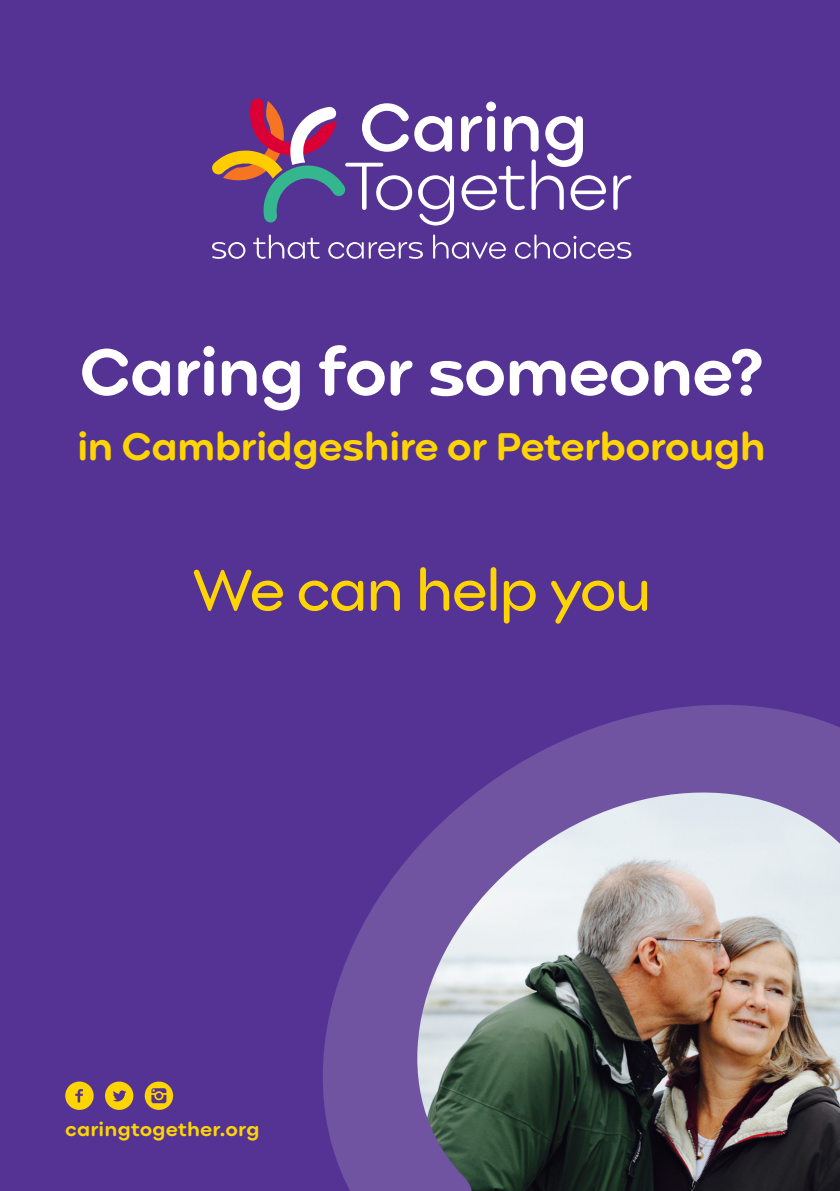
<style>
.page{position:relative;width:840px;height:1191px;background:#fff}
.page>*{position:absolute;margin:0;border:0;box-sizing:border-box;transform-origin:0 0}
.t1{font:700 68px "Point Soft";letter-spacing:-.025em;color:#fff}
.t2{font:60px "Point Soft";letter-spacing:-.04em;color:#fed503}
.t3{font:700 40px "Point Soft";letter-spacing:-.02em;color:#fed503}
.t4{font:700 20px "Point Soft";letter-spacing:.005em;color:#fed503}
</style>
<div class="page">
<div style="left:0;top:0;width:839px;height:1191px;background:#553394"></div>
<svg style="left:212px;top:242px;width:33px;height:17px"></svg>
<svg style="left:253px;top:234px;width:66px;height:25px"></svg>
<svg style="left:328px;top:242px;width:94px;height:17px"></svg>
<svg style="left:433px;top:234px;width:72px;height:25px"></svg>
<svg style="left:514px;top:234px;width:117px;height:25px"></svg>
<svg style="left:212px;top:98px;width:242px;height:127px"></svg>
<svg style="left:461px;top:102px;width:144px;height:108px"></svg>
<svg style="left:613px;top:175px;width:18px;height:35px"></svg>
<svg style="left:105px;top:1081px;width:28px;height:29px"></svg>
<svg style="left:65px;top:1081px;width:29px;height:29px"></svg>
<svg style="left:145px;top:1081px;width:28px;height:29px"></svg>
<img style="left:323px;top:705px;width:516px;height:486px">
<p class="t1" style="left:79px;top:329px;width:685px">Caring for someone?</p>
<p class="t3" style="left:77px;top:421px;width:689px">in Cambridgeshire or Peterborough</p>
<p class="t2" style="left:190px;top:553px;width:462px">We can help you</p>
<p class="t4" style="left:65px;top:1117px;width:196px">caringtogether.org</p>
</div>
